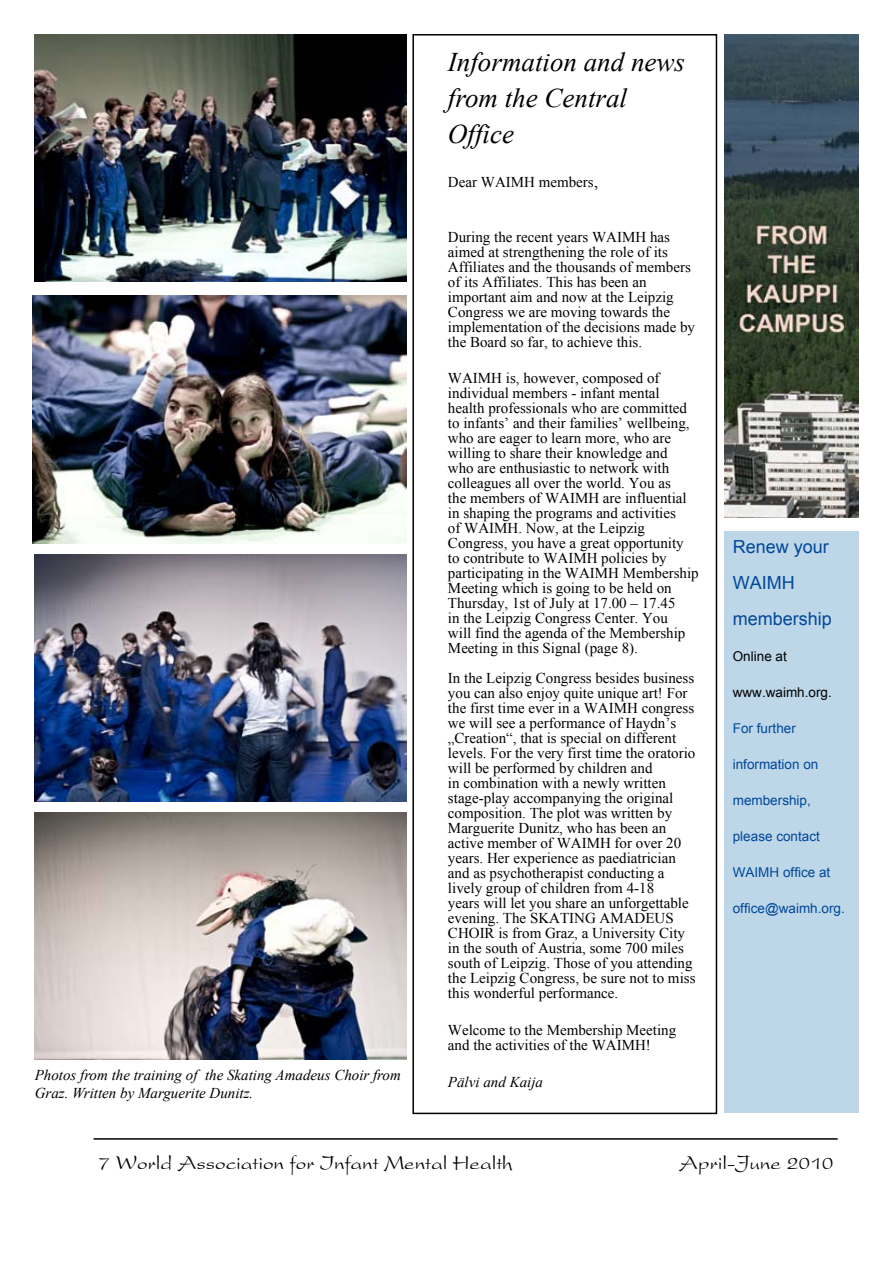
<style>
.page{position:relative;width:893px;height:1263px;background:#fff}
.page>*{position:absolute;margin:0;border:0;box-sizing:border-box;transform-origin:0 0}
.t1{font:italic 27px/36px "Times New Roman";color:#000}
.t2{font:21px "President Plain";color:#000}
.t3{font:18px/36px "Arial";color:#004799}
.t4{font:15px/15px "Times New Roman";color:#000}
.t5{font:italic 15px/18px "Times New Roman";color:#000}
.t6{font:13.5px "Arial";color:#004799}
.t7{font:13.5px "Arial";color:#000}
.s1{font-size:18px}
</style>
<div class="page">
<hr style="left:94px;top:1138px;width:744px;height:2px;background:#000">
<div style="left:412px;top:34px;width:305px;height:1080px;border:2px solid #000"></div>
<img style="left:724px;top:34px;width:135px;height:483px">
<img style="left:34px;top:812px;width:373px;height:248px">
<img style="left:34px;top:554px;width:373px;height:248px">
<img style="left:33px;top:295px;width:374px;height:249px">
<img style="left:34px;top:34px;width:373px;height:248px">
<div style="left:724px;top:531px;width:135px;height:582px;background:#bdd7e8"></div>
<p class="t5" style="left:35px;top:1065px;width:368px">Photos from the training of the Skating Amadeus Choir from<br>Graz. Written by Marguerite Dunitz.</p>
<h1 class="t1" style="left:448px;top:44px;width:239px">Information and news from the Central<br>Office</h1>
<p class="t4" style="left:448px;top:174px;width:152px">Dear WAIMH members<span class="s1">,</span></p>
<p class="t4" style="left:448px;top:229px;width:249px">During the recent years WAIMH has aimed at strengthening the role of its Affiliates and the thousands of members of its Affiliates. This has been an important aim and now at the Leipzig Congress we are moving towards the implementation of the decisions made by the Board so far, to achieve this.</p>
<p class="t4" style="left:448px;top:371px;width:252px">WAIMH is, however, composed of individual members - infant mental health professionals who are committed to infants’ and their families’ wellbeing, who are eager to learn more, who are willing to share their knowledge and<br>who are enthusiastic to network with colleagues all over the world. You as<br>the members of WAIMH are influential in shaping the programs and activities<br>of WAIMH. Now, at the Leipzig Congress, you have a great opportunity to contribute to WAIMH policies by participating in the WAIMH Membership Meeting which is going to be held on Thursday, 1st of July at 17.00 – 17.45<br>in the Leipzig Congress Center. You<br>will find the agenda of the Membership Meeting in this Signal (page 8).</p>
<p class="t4" style="left:448px;top:671px;width:249px">In the Leipzig Congress besides business you can also enjoy quite unique art! For the first time ever in a WAIMH congress we will see a performance of Haydn’s „Creation“, that is special on different levels. For the very first time the oratorio will be performed by children and<br>in combination with a newly written stage-play accompanying the original composition. The plot was written by Marguerite Dunitz, who has been an active member of WAIMH for over 20 years. Her experience as paediatrician and as psychotherapist conducting a lively group of children from 4-18<br>years will let you share an unforgettable evening. The SKATING AMADEUS CHOIR is from Graz, a University City in the south of Austria, some 700 miles south of Leipzig. Those of you attending the Leipzig Congress, be sure not to miss this wonderful performance.</p>
<p class="t4" style="left:448px;top:1022px;width:230px">Welcome to the Membership Meeting and the activities of the WAIMH!</p>
<p class="t5" style="left:448px;top:1072px;width:97px">Pälvi and Kaija</p>
<p class="t3" style="left:733px;top:529px;width:101px">Renew your<br>WAIMH membership</p>
<p class="t7" style="left:733px;top:648px;width:56px">Online at</p>
<p class="t7" style="left:733px;top:684px;width:101px">www.waimh.org.</p>
<p class="t6" style="left:733px;top:720px;width:65px">For further</p>
<p class="t6" style="left:733px;top:756px;width:87px">information on</p>
<p class="t6" style="left:733px;top:792px;width:80px">membership,</p>
<p class="t6" style="left:733px;top:828px;width:89px">please contact</p>
<p class="t6" style="left:733px;top:864px;width:99px">WAIMH office at</p>
<p class="t6" style="left:733px;top:900px;width:113px">office@waimh.org.</p>
<h2 class="t2" style="left:116px;top:1151px;width:398px">World Association for Infant Mental Health</h2>
<h2 class="t2" style="left:679px;top:1151px;width:156px">April-June 2010</h2>
</div>
